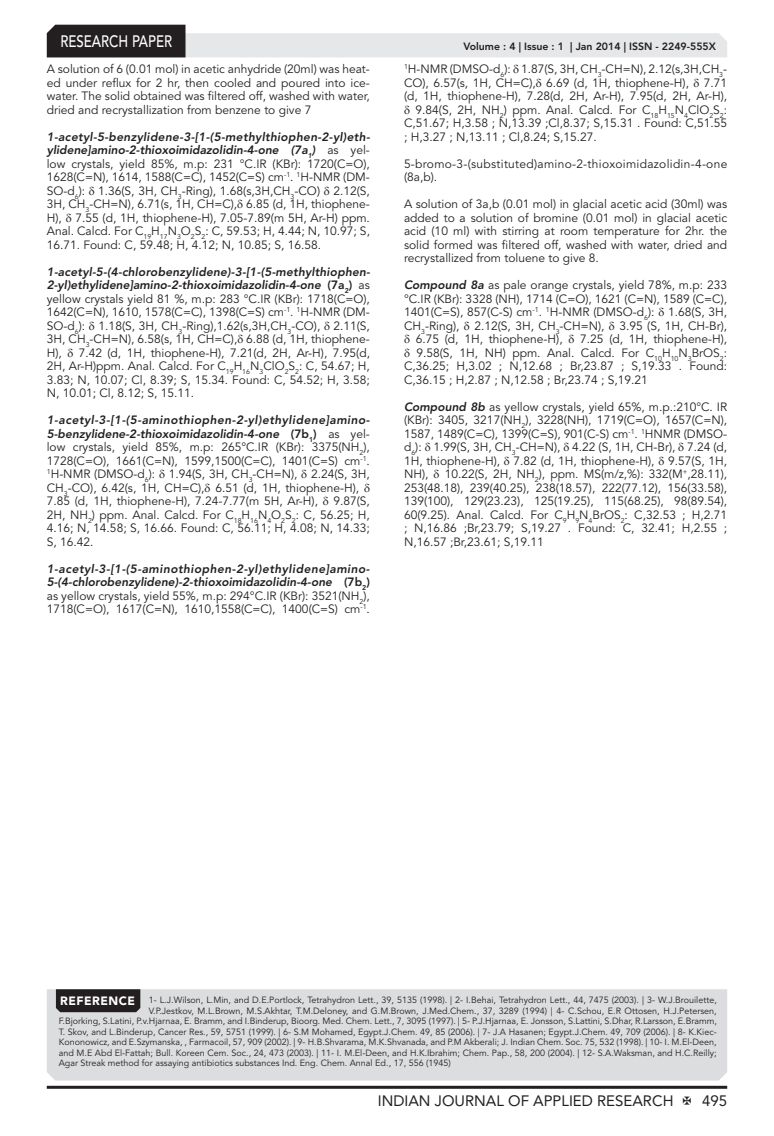
<style>
.page{position:relative;width:774px;height:1136px;background:#fff}
.page>*{position:absolute;margin:0;border:0;box-sizing:border-box;transform-origin:0 0}
.t1{font:500 16.5px "Avenir LT Std";color:#fff;scale:.8 1}
.t2{font:15px "Avenir LT Std";color:#231f20}
.Body_Text{font:12px/13.5px "Avenir LT Std";color:#231f20;text-align:justify}
.Body_Text-2{font:italic 800 12px/13.5px "Avenir LT Std";color:#231f20;text-align:justify}
.Body_Text-3{font:12px/13.5px "Avenir LT Std";letter-spacing:.025em;color:#231f20}
.t3{font:900 12px "Avenir LT Std";letter-spacing:.04em;color:#fff}
.t4{font:800 10.5px "Avenir LT Std";color:#231f20}
.Reference{font:9px "Avenir LT Std";color:#231f20}
.s1{font-weight:800;font-style:italic}
.s2{font-weight:800}
.s3{font-style:normal}
.s4{font-weight:400;font-style:normal}
</style>
<div class="page">
<hr style="left:47px;top:1085px;width:680px;height:3px;background:#231f20">
<svg style="left:47px;top:25px;width:680px;height:32px"></svg>
<div style="left:47px;top:989px;width:680px;height:91px;background:#dcdddf"></div>
<div style="left:56px;top:989px;width:84px;height:23px;background:#231f20"></div>
<h1 class="t1" style="left:60px;top:32px;width:141px">RESEARCH PAPER</h1>
<p class="Body_Text" style="left:47px;top:62px;width:325px">A solution of 6 (0.01 mol) in acetic anhydride (20ml) was heat&shy;ed under reflux for 2 hr, then cooled and poured into ice&shy;water. The solid obtained was filtered off, washed with water, dried and recrystallization from benzene to give 7</p>
<p class="Body_Text" style="left:47px;top:130px;width:325px"><span class="s1">1-acetyl-5-benzylidene-3-[1-(5-methylthiophen-2-yl)eth&shy;ylidene]amino-2-thioxoimidazolidin-4-one (7a</span><sub>1</sub><span class="s1">)</span> as yel&shy;low crystals, yield 85%, m.p: 231 °C.IR (KBr): 1720(C=O), 1628(C=N), 1614, 1588(C=C), 1452(C=S) cm<sup>-1</sup>. <sup>1</sup>H-NMR (DM-SO-d<sub>6</sub>): 1.36(S, 3H, CH<sub>3</sub>-Ring), 1.68(s,3H,CH<sub>3</sub>-CO) 2.12(S, 3H, CH<sub>3</sub>-CH=N), 6.71(s, 1H, CH=C), 6.85 (d, 1H, thiophene-H), 7.55 (d, 1H, thiophene-H), 7.05-7.89(m 5H, Ar-H) ppm.<br>Anal. Calcd. For C<sub>19</sub>H<sub>17</sub>N<sub>3</sub>O<sub>2</sub>S<sub>2</sub>: C, 59.53; H, 4.44; N, 10.97; S, 16.71. Found: C, 59.48; H, 4.12; N, 10.85; S, 16.58.</p>
<p class="Body_Text" style="left:47px;top:265px;width:325px"><span class="s1">1-acetyl-5-(4-chlorobenzylidene)-3-[1-(5-methylthiophen-2-yl)ethylidene]amino-2-thioxoimidazolidin-4-one</span> <span class="s2">(7a</span><sub>2</sub><span class="s2">)</span> as yellow crystals yield 81 %, m.p: 283 °C.IR (KBr): 1718(C=O), 1642(C=N), 1610, 1578(C=C), 1398(C=S) cm<sup>-1</sup>. <sup>1</sup>H-NMR (DM-SO-d<sub>6</sub>): 1.18(S, 3H, CH<sub>3</sub>-Ring),1.62(s,3H,CH<sub>3</sub>-CO), 2.11(S, 3H, CH<sub>3</sub>-CH=N), 6.58(s, 1H, CH=C), 6.88 (d, 1H, thiophene-H),</p>
<p class="Body_Text" style="left:47px;top:346px;width:325px;text-indent:32px">7.42 (d, 1H, thiophene-H), 7.21(d, 2H, Ar-H), 7.95(d, 2H, Ar-H)ppm. Anal. Calcd. For C<sub>19</sub>H<sub>16</sub>N<sub>3</sub>ClO<sub>2</sub>S<sub>2</sub>: C, 54.67; H, 3.83; N, 10.07; Cl, 8.39; S, 15.34. Found: C, 54.52; H, 3.58; N, 10.01; Cl, 8.12; S, 15.11.</p>
<p class="Body_Text" style="left:47px;top:413px;width:325px;text-align:left"><span class="s1">1-acetyl-3-[1-(5-aminothiophen-2-yl)ethylidene]amino-5-benzylidene-2-thioxoimidazolidin-4-one</span> <span class="s2">(7b</span><sub>1</sub><span class="s2">)</span> as yel&shy;low crystals, yield 85%, m.p: 265°C.IR (KBr): 3375(NH<sub>2</sub>), 1728(C=O), 1661(C=N), 1599,1500(C=C), 1401(C=S) cm<sup>-1</sup>.<br><sup>1</sup>H-NMR (DMSO-d<sub>6</sub>): 1.94(S, 3H, CH<sub>3</sub>-CH=N), 2.24(S, 3H, CH<sub>3</sub>-CO), 6.42(s, 1H, CH=C), 6.51 (d, 1H, thiophene-H), 7.85 (d, 1H, thiophene-H), 7.24-7.77(m 5H, Ar-H),</p>
<p class="Body_Text" style="left:47px;top:494px;width:325px;text-indent:287px">9.87(S, 2H, NH<sub>2</sub>) ppm. Anal. Calcd. For C<sub>18</sub>H<sub>16</sub>N<sub>4</sub>O<sub>2</sub>S<sub>2</sub>: C, 56.25; H, 4.16; N, 14.58; S, 16.66. Found: C, 56.11; H, 4.08; N, 14.33; S, 16.42.</p>
<p class="Body_Text-2" style="left:47px;top:562px;width:325px">1-acetyl-3-[1-(5-aminothiophen-2-yl)ethylidene]amino-5-(4-chlorobenzylidene)-2-thioxoimidazolidin-4-one <span class="s3">(7b</span><sub>2</sub><span class="s3">) </span><span class="s4">as yellow crystals, yield 55%, m.p: 294°C.IR (KBr): 3521(NH</span><sub>2</sub><span class="s4">), 1718(C=O), 1617(C=N), 1610,1558(C=C), 1400(C=S) cm</span><sup>-1</sup><span class="s4">.</span></p>
<p class="t4" style="left:463px;top:41px;width:254px">Volume : 4 | Issue : 1 | Jan 2014 | ISSN - 2249-555X</p>
<p class="Body_Text" style="left:404px;top:62px;width:325px"><sup>1</sup>H-NMR (DMSO-d<sub>6</sub>): 1.87(S, 3H, CH<sub>3</sub>-CH=N), 2.12(s,3H,CH<sub>3</sub>-</p>
<p class="Body_Text" style="left:404px;top:76px;width:325px">CO), 6.57(s, 1H, CH=C), 6.69 (d, 1H, thiophene-H), 7.71</p>
<p class="Body_Text" style="left:404px;top:89px;width:325px">(d, 1H, thiophene-H), 7.28(d, 2H, Ar-H), 7.95(d, 2H, Ar-H),</p>
<p class="Body_Text" style="left:415px;top:103px;width:313px">9.84(S, 2H, NH<sub>2</sub>) ppm. Anal. Calcd. For C<sub>18</sub>H<sub>15</sub>N<sub>4</sub>ClO<sub>2</sub>S<sub>2</sub>:</p>
<p class="Body_Text" style="left:404px;top:116px;width:325px">C,51.67; H,3.58 ; N,13.39 ;Cl,8.37; S,15.31 . Found: C,51.55</p>
<p class="Body_Text" style="left:404px;top:130px;width:194px">; H,3.27 ; N,13.11 ; Cl,8.24; S,15.27.</p>
<p class="Body_Text-3" style="left:404px;top:157px;width:325px">5-bromo-3-(substituted)amino-2-thioxoimidazolidin-4-one (8a,b).</p>
<p class="Body_Text" style="left:404px;top:197px;width:325px">A solution of 3a,b (0.01 mol) in glacial acetic acid (30ml) was added to a solution of bromine (0.01 mol) in glacial acetic acid (10 ml) with stirring at room temperature for 2hr. the solid formed was filtered off, washed with water, dried and recrystallized from toluene to give 8.</p>
<p class="Body_Text" style="left:404px;top:278px;width:325px"><span class="s1">Compound 8a</span> as pale orange crystals, yield 78%, m.p: 233</p>
<p class="Body_Text" style="left:404px;top:292px;width:325px">°C.IR (KBr): 3328 (NH), 1714 (C=O), 1621 (C=N), 1589 (C=C),</p>
<p class="Body_Text" style="left:404px;top:305px;width:325px">1401(C=S), 857(C-S) cm<sup>-1</sup>. <sup>1</sup>H-NMR (DMSO-d<sub>6</sub>): 1.68(S, 3H,</p>
<p class="Body_Text" style="left:404px;top:319px;width:325px">CH<sub>3</sub>-Ring), 2.12(S, 3H, CH<sub>3</sub>-CH=N), 3.95 (S, 1H, CH-Br),</p>
<p class="Body_Text" style="left:416px;top:332px;width:148px">6.75 (d, 1H, thiophene-H),</p>
<p class="Body_Text" style="left:580px;top:332px;width:148px">7.25 (d, 1H, thiophene-H),</p>
<p class="Body_Text" style="left:416px;top:346px;width:312px">9.58(S, 1H, NH) ppm. Anal. Calcd. For C<sub>10</sub>H<sub>10</sub>N<sub>3</sub>BrOS<sub>2</sub>:</p>
<p class="Body_Text" style="left:404px;top:359px;width:325px">C,36.25; H,3.02 ; N,12.68 ; Br,23.87 ; S,19.33 . Found:</p>
<p class="Body_Text" style="left:404px;top:373px;width:245px">C,36.15 ; H,2.87 ; N,12.58 ; Br,23.74 ; S,19.21</p>
<p class="Body_Text" style="left:404px;top:400px;width:325px"><span class="s1">Compound 8b</span> as yellow crystals, yield 65%, m.p.:210°C. IR (KBr): 3405, 3217(NH<sub>2</sub>), 3228(NH), 1719(C=O), 1657(C=N), 1587, 1489(C=C), 1399(C=S), 901(C-S) cm<sup>-1</sup>. <sup>1</sup>HNMR (DMSO&shy;d<sub>6</sub>): 1.99(S, 3H, CH<sub>3</sub>-CH=N), 4.22 (S, 1H, CH-Br), 7.24 (d, 1H, thiophene-H), 7.82 (d, 1H, thiophene-H), 9.57(S, 1H, NH),</p>
<p class="Body_Text" style="left:404px;top:467px;width:325px;text-indent:41px">10.22(S, 2H, NH<sub>2</sub>), ppm. MS(m/z,%): 332(M<sup>+</sup>,28.11), 253(48.18), 239(40.25), 238(18.57), 222(77.12), 156(33.58), 139(100), 129(23.23), 125(19.25), 115(68.25), 98(89.54), 60(9.25). Anal. Calcd. For C<sub>9</sub>H<sub>9</sub>N<sub>4</sub>BrOS<sub>2</sub>: C,32.53 ; H,2.71 ; N,16.86 ;Br,23.79; S,19.27 . Found: C, 32.41; H,2.55 ; N,16.57 ;Br,23.61; S,19.11</p>
<p class="t3" style="left:60px;top:993px;width:76px">REFERENCE</p>
<p class="Reference" style="left:149px;top:994px;width:569px">1- L.J.Wilson, L.Min, and D.E.Portlock, Tetrahydron Lett., 39, 5135 (1998). | 2- I.Behai, Tetrahydron Lett., 44, 7475 (2003). | 3- W.J.Brouilette,</p>
<p class="Reference" style="left:149px;top:1005px;width:569px">V.P.Jestkov, M.L.Brown, M.S.Akhtar, T.M.Deloney, and G.M.Brown, J.Med.Chem., 37, 3289 (1994) | 4- C.Schou, E.R Ottosen, H.J.Petersen,</p>
<p class="Reference" style="left:59px;top:1015px;width:660px">F.Bjorking, S.Latini, P.v.Hjarnaa, E. Bramm, and I.Binderup, Bioorg. Med. Chem. Lett., 7, 3095 (1997). | 5- P.J.Hjarnaa, E. Jonsson, S.Lattini, S.Dhar, R.Larsson, E.Bramm,</p>
<p class="Reference" style="left:59px;top:1026px;width:659px">T. Skov, and L.Binderup, Cancer Res., 59, 5751 (1999). | 6- S.M Mohamed, Egypt.J.Chem. 49, 85 (2006). | 7- J.A Hasanen; Egypt.J.Chem. 49, 709 (2006). | 8- K.Kiec-</p>
<p class="Reference" style="left:59px;top:1036px;width:659px">Kononowicz, and E.Szymanska, , Farmacoil, 57, 909 (2002). | 9- H.B.Shvarama, M.K.Shvanada, and P.M Akberali; J. Indian Chem. Soc. 75, 532 (1998). | 10- I. M.El-Deen,</p>
<p class="Reference" style="left:59px;top:1047px;width:660px">and M.E Abd El-Fattah; Bull. Koreen Cem. Soc., 24, 473 (2003). | 11- I. M.El-Deen, and H.K.Ibrahim; Chem. Pap., 58, 200 (2004). | 12- S.A.Waksman, and H.C.Reilly;</p>
<p class="Reference" style="left:59px;top:1057px;width:394px">Agar Streak method for assaying antibiotics substances Ind. Eng. Chem. Annal Ed., 17, 556 (1945)</p>
<p class="t2" style="left:378px;top:1091px;width:297px">INDIAN JOURNAL OF APPLIED RESEARCH</p>
<p class="t2" style="left:702px;top:1091px;width:27px">495</p>
</div>
